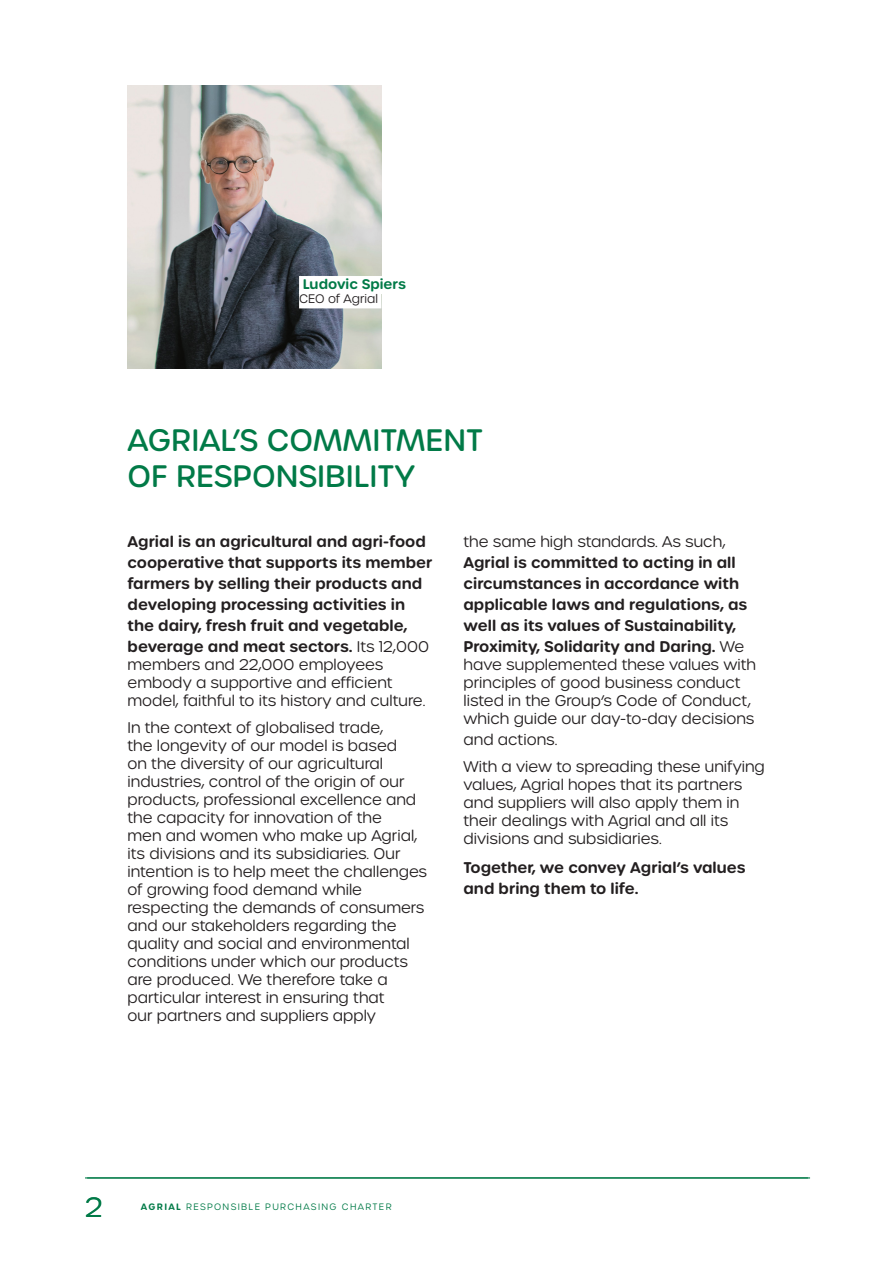
<style>
.page{position:relative;width:893px;height:1263px;background:#fff}
.page>*{position:absolute;margin:0;border:0;box-sizing:border-box;transform-origin:0 0}
.t1{font:500 30px "Urbane Rounded";color:#017a47}
.t2{font:300 27px "Urbane Rounded";color:#017a47}
.t3{font:300 15px/18px "Urbane Rounded";color:#231f20}
.t4{font:600 15px/21px "Urbane Rounded";color:#231f20}
.t5{font:600 13.5px "Urbane Rounded";color:#017a47}
.t6{font:300 12px "Urbane Rounded";color:#231f20}
.t7{font:300 9px "Urbane Rounded";letter-spacing:.15em;color:#017a47}
.s1{font-weight:300}
.s2{font-weight:600}
</style>
<div class="page">
<hr style="left:85px;top:1177px;width:723px;height:1px;background:#017a47">
<hr style="left:87px;top:1177px;width:723px;height:1px;background:#017a47">
<img style="left:128px;top:85px;width:254px;height:283px">
<div style="left:299px;top:276px;width:111px;height:18px;background:#fff"></div>
<div style="left:299px;top:290px;width:82px;height:18px;background:#fff"></div>
<p class="t5" style="left:303px;top:275px;width:105px">Ludovic Spiers</p>
<p class="t6" style="left:299px;top:291px;width:80px">CEO of Agrial</p>
<p class="t1" style="left:128px;top:421px;width:357px">AGRIAL’S COMMITMENT</p>
<p class="t1" style="left:128px;top:457px;width:289px">OF RESPONSIBILITY</p>
<p class="t4" style="left:128px;top:531px;width:306px">Agrial is an agricultural and agri-food cooperative that supports its member farmers by selling their products and developing processing activities in the dairy, fresh fruit and vegetable, beverage and meat sectors. <span class="s1">Its 12,000</span></p>
<p class="t3" style="left:128px;top:656px;width:299px">members and 22,000 employees embody a supportive and efficient model, faithful to its history and culture.</p>
<p class="t3" style="left:128px;top:718px;width:301px">In the context of globalised trade,<br>the longevity of our model is based<br>on the diversity of our agricultural industries, control of the origin of our products, professional excellence and the capacity for innovation of the<br>men and women who make up Agrial, its divisions and its subsidiaries. Our intention is to help meet the challenges of growing food demand while respecting the demands of consumers and our stakeholders regarding the quality and social and environmental conditions under which our products are produced. We therefore take a particular interest in ensuring that<br>our partners and suppliers apply</p>
<p class="t4" style="left:463px;top:531px;width:285px"><span class="s1">the same high standards. As such, </span>Agrial is committed to acting in all circumstances in accordance with applicable laws and regulations, as well as its values of Sustainability, Proximity, Solidarity and Daring. <span class="s1">We</span></p>
<p class="t3" style="left:463px;top:656px;width:294px">have supplemented these values with principles of good business conduct listed in the Group’s Code of Conduct, which guide our day-to-day decisions</p>
<p class="t3" style="left:463px;top:731px;width:95px">and actions.</p>
<p class="t3" style="left:463px;top:757px;width:303px">With a view to spreading these unifying values, Agrial hopes that its partners and suppliers will also apply them in their dealings with Agrial and all its divisions and subsidiaries.</p>
<p class="t4" style="left:463px;top:857px;width:284px">Together, we convey Agrial’s values and bring them to life.</p>
<h2 class="t2" style="left:85px;top:1189px;width:19px">2</h2>
<p class="t7" style="left:141px;top:1201px;width:252px"><span class="s2">AGRIAL</span> RESPONSIBLE PURCHASING CHARTER</p>
</div>
